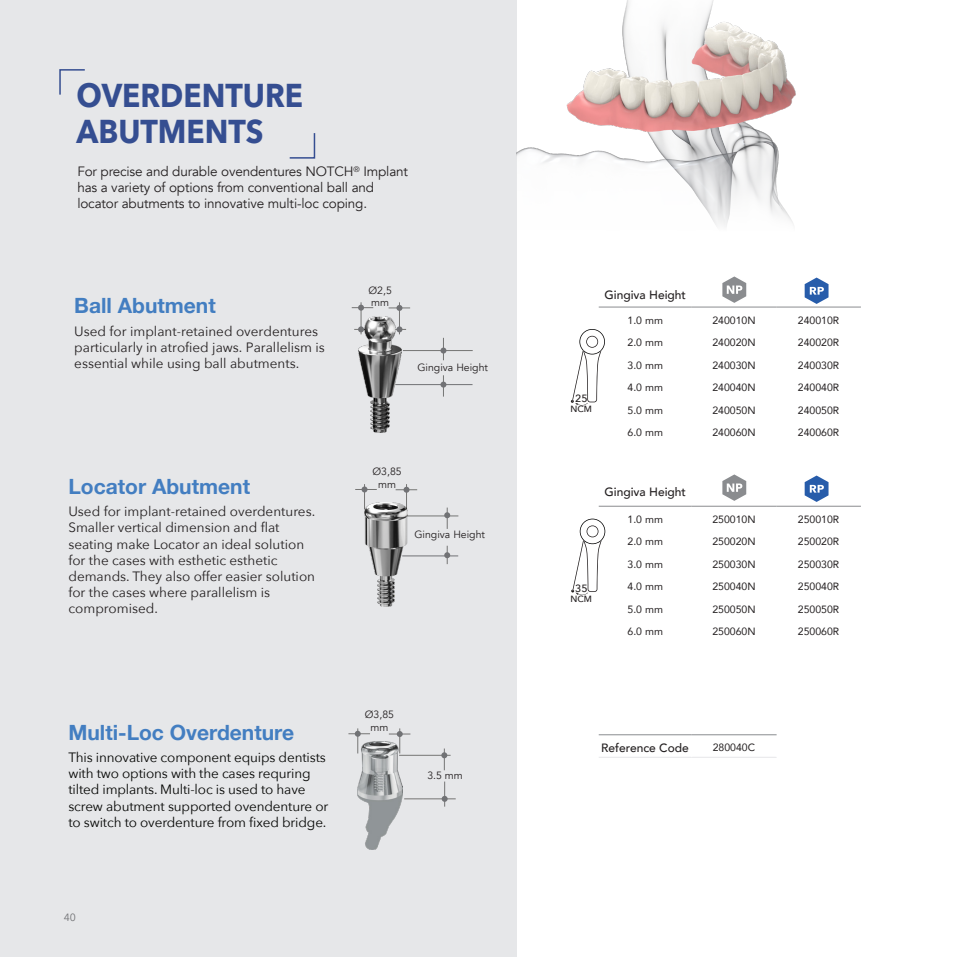
<style>
.page{position:relative;width:957px;height:957px;background:#fff}
.page>*{position:absolute;margin:0;border:0;box-sizing:border-box;transform-origin:0 0}
.t1{font:700 33px "Avenir Next";color:#354e91;scale:.91 1}
.t2{font:700 21px "Helvetica Neue";color:#437ec1}
.t3{font:13.5px/16.2px "Avenir Next";color:#231f20}
.t4{font:13.5px/16.2px "Avenir Next";letter-spacing:-.01em;color:#040503}
.t5{font:13.5px/16.2px "Avenir";letter-spacing:-.01em;color:#231f20}
.t6{font:500 12px "Avenir";color:#231f20}
.t7{font:10.5px "Avenir";color:#231f20}
.t8{font:10.5px/12.6px "Avenir";color:#231f20;text-align:center}
.t9{font:500 10.5px "Avenir Next";color:#231f20}
.t10{font:10.5px "Avenir Next";color:#717275}
.t11{font:500 9px "Avenir Next";color:#231f20}
</style>
<div class="page">
<div style="left:0;top:0;width:516px;height:957px;background:#e6e7e9"></div>
<img style="left:516px;top:0;width:280px;height:274px">
<hr style="left:599px;top:307px;width:93px;height:1px;background:#8a8c8f">
<hr style="left:692px;top:307px;width:84px;height:1px;background:#8a8c8f">
<hr style="left:776px;top:307px;width:85px;height:1px;background:#8a8c8f">
<hr style="left:599px;top:506px;width:93px;height:1px;background:#8a8c8f">
<hr style="left:692px;top:506px;width:84px;height:1px;background:#8a8c8f">
<hr style="left:776px;top:506px;width:85px;height:1px;background:#8a8c8f">
<img style="left:359px;top:317px;width:42px;height:115px">
<hr style="left:361px;top:302px;width:1px;height:32px;background:#717275">
<svg style="left:352px;top:305px;width:21px;height:6px"></svg>
<hr style="left:399px;top:302px;width:1px;height:32px;background:#717275">
<svg style="left:388px;top:305px;width:22px;height:6px"></svg>
<svg style="left:395px;top:326px;width:11px;height:6px"></svg>
<svg style="left:354px;top:326px;width:11px;height:6px"></svg>
<hr style="left:395px;top:384px;width:77px;height:1px;background:#717275">
<hr style="left:403px;top:350px;width:70px;height:1px;background:#717275">
<svg style="left:440px;top:338px;width:6px;height:22px"></svg>
<svg style="left:440px;top:375px;width:6px;height:21px"></svg>
<img style="left:365px;top:502px;width:42px;height:104px">
<hr style="left:402px;top:555px;width:56px;height:1px;background:#717275">
<hr style="left:407px;top:515px;width:51px;height:1px;background:#717275">
<svg style="left:444px;top:507px;width:6px;height:22px"></svg>
<svg style="left:444px;top:546px;width:6px;height:18px"></svg>
<svg style="left:355px;top:484px;width:22px;height:25px"></svg>
<svg style="left:396px;top:484px;width:21px;height:25px"></svg>
<hr style="left:599px;top:757px;width:93px;height:1px;background:#e6e7e9">
<hr style="left:692px;top:757px;width:84px;height:1px;background:#e6e7e9">
<hr style="left:599px;top:734px;width:93px;height:1px;background:#8a8c8f">
<hr style="left:692px;top:734px;width:84px;height:1px;background:#8a8c8f">
<svg style="left:348px;top:728px;width:22px;height:13px"></svg>
<svg style="left:389px;top:728px;width:21px;height:13px"></svg>
<hr style="left:404px;top:798px;width:52px;height:1px;background:#717275">
<hr style="left:399px;top:755px;width:51px;height:1px;background:#717275">
<svg style="left:442px;top:781px;width:6px;height:25px"></svg>
<svg style="left:441px;top:748px;width:6px;height:22px"></svg>
<img style="left:357px;top:741px;width:45px;height:108px">
<svg style="left:289px;top:133px;width:27px;height:26px"></svg>
<svg style="left:59px;top:69px;width:26px;height:26px"></svg>
<svg style="left:571px;top:329px;width:34px;height:76px"></svg>
<svg style="left:571px;top:518px;width:34px;height:77px"></svg>
<svg style="left:722px;top:276px;width:25px;height:27px"></svg>
<svg style="left:722px;top:474px;width:25px;height:27px"></svg>
<svg style="left:804px;top:277px;width:25px;height:27px"></svg>
<svg style="left:804px;top:475px;width:25px;height:27px"></svg>
<p class="t1" style="left:77px;top:66px;width:250px">OVERDENTURE</p>
<p class="t1" style="left:77px;top:102px;width:207px">ABUTMENTS</p>
<p class="t5" style="left:77px;top:163px;width:332px">For precise and durable ovendentures NOTCH<sup>®</sup> Implant has a variety of options from conventional ball and locator abutments to innovative multi-loc coping.</p>
<p class="t2" style="left:74px;top:289px;width:143px">Ball Abutment</p>
<p class="t3" style="left:74px;top:323px;width:252px">Used for implant-retained overdentures particularly in atrofied jaws. Parallelism is essential while using ball abutments.</p>
<p class="t8" style="left:368px;top:284px;width:25px;text-align:left">Ø2,5 mm</p>
<p class="t8" style="left:417px;top:361px;width:72px">Gingiva Height</p>
<p class="t2" style="left:68px;top:470px;width:183px">Locator Abutment</p>
<p class="t3" style="left:68px;top:503px;width:248px">Used for implant-retained overdentures.<br>Smaller vertical dimension and flat seating make Locator an ideal solution for the cases with esthetic esthetic demands. They also offer easier solution for the cases where parallelism is compromised.</p>
<p class="t8" style="left:372px;top:465px;width:31px">Ø3,85 mm</p>
<p class="t8" style="left:414px;top:529px;width:72px">Gingiva Height</p>
<p class="t2" style="left:68px;top:716px;width:227px">Multi-Loc Overdenture</p>
<p class="t4" style="left:68px;top:748px;width:261px">This innovative component equips dentists with two options with the cases requring tilted implants. Multi-loc is used to have screw abutment supported ovendenture or to switch to overdenture from fixed bridge.</p>
<p class="t10" style="left:64px;top:908px;width:14px">40</p>
<p class="t8" style="left:365px;top:708px;width:31px">Ø3,85 mm</p>
<p class="t8" style="left:427px;top:769px;width:37px">3.5 mm</p>
<p class="t9" style="left:575px;top:389px;width:14px">25</p>
<p class="t11" style="left:570px;top:402px;width:23px">NCM</p>
<p class="t6" style="left:604px;top:285px;width:83px">Gingiva Height</p>
<p class="t7" style="left:627px;top:311px;width:37px">1.0 mm</p>
<p class="t7" style="left:712px;top:311px;width:45px">240010N</p>
<p class="t7" style="left:798px;top:311px;width:43px">240010R</p>
<p class="t7" style="left:627px;top:334px;width:37px">2.0 mm</p>
<p class="t7" style="left:712px;top:334px;width:45px">240020N</p>
<p class="t7" style="left:798px;top:334px;width:43px">240020R</p>
<p class="t7" style="left:627px;top:356px;width:37px">3.0 mm</p>
<p class="t7" style="left:712px;top:356px;width:45px">240030N</p>
<p class="t7" style="left:798px;top:356px;width:43px">240030R</p>
<p class="t7" style="left:627px;top:379px;width:37px">4.0 mm</p>
<p class="t7" style="left:712px;top:379px;width:45px">240040N</p>
<p class="t7" style="left:798px;top:379px;width:43px">240040R</p>
<p class="t7" style="left:627px;top:401px;width:37px">5.0 mm</p>
<p class="t7" style="left:712px;top:401px;width:45px">240050N</p>
<p class="t7" style="left:798px;top:401px;width:43px">240050R</p>
<p class="t7" style="left:627px;top:424px;width:37px">6.0 mm</p>
<p class="t7" style="left:712px;top:424px;width:45px">240060N</p>
<p class="t7" style="left:798px;top:424px;width:43px">240060R</p>
<p class="t9" style="left:575px;top:579px;width:14px">35</p>
<p class="t11" style="left:570px;top:591px;width:23px">NCM</p>
<p class="t6" style="left:604px;top:481px;width:83px">Gingiva Height</p>
<p class="t7" style="left:627px;top:510px;width:37px">1.0 mm</p>
<p class="t7" style="left:712px;top:510px;width:45px">250010N</p>
<p class="t7" style="left:798px;top:510px;width:43px">250010R</p>
<p class="t7" style="left:627px;top:533px;width:37px">2.0 mm</p>
<p class="t7" style="left:712px;top:533px;width:45px">250020N</p>
<p class="t7" style="left:798px;top:533px;width:43px">250020R</p>
<p class="t7" style="left:627px;top:555px;width:37px">3.0 mm</p>
<p class="t7" style="left:712px;top:555px;width:45px">250030N</p>
<p class="t7" style="left:798px;top:555px;width:43px">250030R</p>
<p class="t7" style="left:627px;top:578px;width:37px">4.0 mm</p>
<p class="t7" style="left:712px;top:578px;width:45px">250040N</p>
<p class="t7" style="left:798px;top:578px;width:43px">250040R</p>
<p class="t7" style="left:627px;top:600px;width:37px">5.0 mm</p>
<p class="t7" style="left:712px;top:600px;width:45px">250050N</p>
<p class="t7" style="left:798px;top:600px;width:43px">250050R</p>
<p class="t7" style="left:627px;top:623px;width:37px">6.0 mm</p>
<p class="t7" style="left:712px;top:623px;width:45px">250060N</p>
<p class="t7" style="left:798px;top:623px;width:43px">250060R</p>
<p class="t6" style="left:601px;top:737px;width:89px">Reference Code</p>
<p class="t7" style="left:713px;top:739px;width:44px">280040C</p>
</div>
